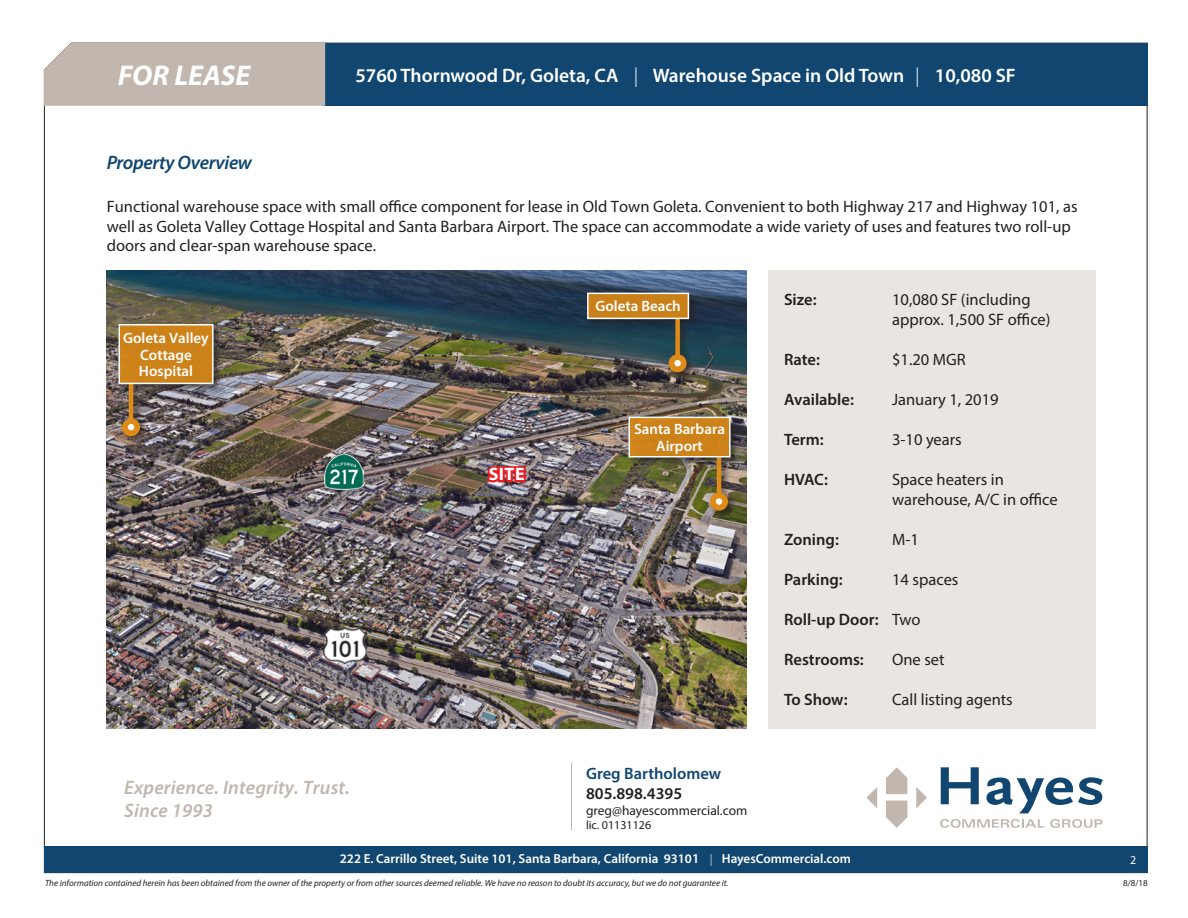
<style>
.page{position:relative;width:1188px;height:918px;background:#fff}
.page>*{position:absolute;margin:0;border:0;box-sizing:border-box;transform-origin:0 0}
.t1{font:italic 700 28.65px "Myriad Pro";color:#fff}
.t2{font:600 19.5px "Myriad Pro";color:#fff}
.t3{font:italic 600 19.5px/23.4px "Myriad Pro";letter-spacing:.01em;color:#c1b7af}
.t4{font:italic 600 19.5px "Myriad Pro";letter-spacing:-.02em;color:#10466f}
.t5{font:700 18px "Myriad Pro";color:#fff}
._11_Body_11{font:16.5px/19.8px "Myriad Pro";color:#231f20}
._10_Property_Info_10{font:16.5px/19.8px "Myriad Pro";color:#231f20}
._10_Property_Info_10-2{font:600 16.5px "Myriad Pro";color:#231f20}
.t6{font:600 16.5px "Myriad Pro";color:#10466f}
.t7{font:600 15px/16.5px "Myriad Pro";color:#fff;text-align:center}
.t8{font:13.5px "Myriad Pro";color:#231f20}
.t9{font:600 13.2px "Myriad Pro";color:#fff}
.t10{font:12px "Myriad Pro";color:#231f20}
.t11{font:12px "Myriad Pro";color:#fff}
.t12{font:italic 9px "Myriad Pro";color:#231f20}
.t13{font:9px "Myriad Pro";color:#231f20}
.s1{font-weight:400}
.s2{font-size:13.5px}
.s3{font-size:12px}
</style>
<div class="page">
<img style="left:44px;top:42px;width:1104px;height:804px">
<hr style="left:571px;top:763px;width:1px;height:67px;background:#c1b7af">
<div style="left:322px;top:43px;width:826px;height:63px;background:#10466f"></div>
<div style="left:44px;top:43px;width:281px;height:63px;background:#c1b7af"></div>
<div style="left:44px;top:846px;width:1104px;height:27px;background:#10466f"></div>
<h1 class="t1" style="left:118px;top:57px;width:134px">FOR LEASE</h1>
<p class="t2" style="left:356px;top:63px;width:662px">5760 Thornwood Dr, Goleta, CA | Warehouse Space in Old Town | 10,080 SF</p>
<p class="t4" style="left:107px;top:150px;width:147px">Property Overview</p>
<p class="_11_Body_11" style="left:107px;top:196px;width:972px">Functional warehouse space with small office component for lease in Old Town Goleta. Convenient to both Highway 217 and Highway 101, as well as Goleta Valley Cottage Hospital and Santa Barbara Airport. The space can accommodate a wide variety of uses and features two roll-up doors and clear-span warehouse space.</p>
<p class="t7" style="left:123px;top:330px;width:87px">Goleta Valley<br>Cottage<br>Hospital</p>
<p class="t3" style="left:124px;top:775px;width:227px">Experience. Integrity. Trust.<br>Since 1993</p>
<p class="t5" style="left:489px;top:463px;width:37px">SITE</p>
<p class="t7" style="left:595px;top:298px;width:87px">Goleta Beach</p>
<p class="t7" style="left:634px;top:421px;width:92px">Santa Barbara<br>Airport</p>
<p class="t6" style="left:586px;top:763px;width:137px">Greg Bartholomew</p>
<p class="_10_Property_Info_10-2" style="left:586px;top:783px;width:98px">805.898.4395</p>
<p class="t8" style="left:586px;top:802px;width:163px">greg@hayescommercial.com</p>
<p class="t10" style="left:586px;top:818px;width:67px">lic. 01131126</p>
<p class="_10_Property_Info_10-2" style="left:784px;top:289px;width:34px">Size:</p>
<p class="_10_Property_Info_10" style="left:892px;top:290px;width:160px">10,080 SF (including approx. 1,500 SF office)</p>
<p class="_10_Property_Info_10-2" style="left:784px;top:349px;width:37px">Rate:</p>
<p class="_10_Property_Info_10" style="left:892px;top:349px;width:75px">$1.20 MGR</p>
<p class="_10_Property_Info_10-2" style="left:784px;top:389px;width:71px">Available:</p>
<p class="_10_Property_Info_10" style="left:892px;top:390px;width:108px">January 1, 2019</p>
<p class="_10_Property_Info_10-2" style="left:784px;top:429px;width:41px">Term:</p>
<p class="_10_Property_Info_10" style="left:892px;top:430px;width:71px">3-10 years</p>
<p class="_10_Property_Info_10-2" style="left:784px;top:469px;width:45px">HVAC:</p>
<p class="_10_Property_Info_10" style="left:892px;top:470px;width:167px">Space heaters in warehouse, A/C in office</p>
<p class="_10_Property_Info_10-2" style="left:784px;top:529px;width:56px">Zoning:</p>
<p class="_10_Property_Info_10" style="left:892px;top:529px;width:28px">M-1</p>
<p class="_10_Property_Info_10-2" style="left:784px;top:569px;width:60px">Parking:</p>
<p class="_10_Property_Info_10" style="left:892px;top:570px;width:68px">14 spaces</p>
<p class="_10_Property_Info_10-2" style="left:784px;top:609px;width:138px">Roll-up Door: <span class="s1">Two</span></p>
<p class="_10_Property_Info_10-2" style="left:784px;top:649px;width:81px">Restrooms:</p>
<p class="_10_Property_Info_10" style="left:892px;top:650px;width:54px">One set</p>
<p class="_10_Property_Info_10-2" style="left:784px;top:689px;width:65px">To Show:</p>
<p class="_10_Property_Info_10" style="left:892px;top:690px;width:122px">Call listing agents</p>
<p class="t9" style="left:340px;top:850px;width:512px">222 E. Carrillo Street, Suite 101, Santa Barbara, California 9310<span class="s2">1</span> <span class="s3">|</span> HayesCommercial.com</p>
<p class="t11" style="left:1130px;top:853px;width:8px">2</p>
<p class="t12" style="left:45px;top:877px;width:685px">The information contained herein has been obtained from the owner of the property or from other sources deemed reliable. We have no reason to doubt its accuracy, but we do not guarantee it.</p>
<p class="t13" style="left:1123px;top:877px;width:26px">8/8/18</p>
</div>
